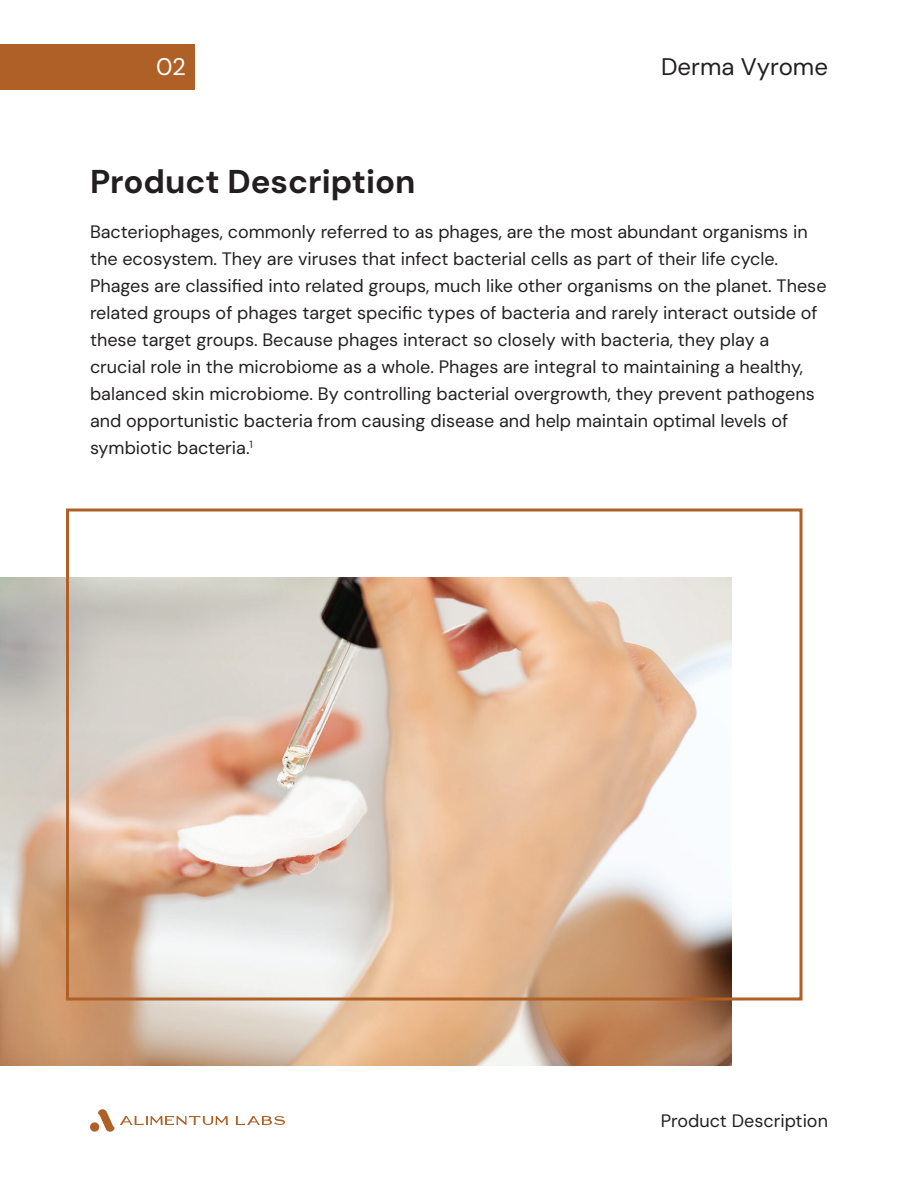
<style>
.page{position:relative;width:918px;height:1188px;background:#fff}
.page>*{position:absolute;margin:0;border:0;box-sizing:border-box;transform-origin:0 0}
.t1{font:700 33px "DM Sans";color:#231f20}
.t2{font:24px "DM Sans";color:#231f20}
.t3{font:24px "DM Sans";color:#fff}
.t4{font:18px/27px "DM Sans";color:#231f20}
</style>
<div class="page">
<hr style="left:0;top:45px;width:918px;height:1px;background:#7ec241">
<hr style="left:0;top:90px;width:918px;height:1px;background:#7ec241">
<hr style="left:0;top:1143px;width:918px;height:1px;background:#7ec241">
<hr style="left:0;top:1098px;width:918px;height:1px;background:#7ec241">
<hr style="left:90px;top:0;width:1px;height:1188px;background:#7ec241">
<hr style="left:828px;top:0;width:1px;height:1188px;background:#7ec241">
<div style="left:0;top:45px;width:195px;height:45px;background:#ae6026"></div>
<svg style="left:90px;top:1109px;width:195px;height:23px"></svg>
<img style="left:0;top:578px;width:732px;height:487px">
<div style="left:66px;top:508px;width:736px;height:492px;border:3px solid #ae6026"></div>
<h2 class="t3" style="left:156px;top:51px;width:31px">02</h2>
<h2 class="t2" style="left:661px;top:51px;width:168px">Derma Vyrome</h2>
<h1 class="t1" style="left:90px;top:161px;width:327px">Product Description</h1>
<p class="t4" style="left:90px;top:218px;width:738px">Bacteriophages, commonly referred to as phages, are the most abundant organisms in the ecosystem. They are viruses that infect bacterial cells as part of their life cycle.<br>Phages are classified into related groups, much like other organisms on the planet. These related groups of phages target specific types of bacteria and rarely interact outside of these target groups. Because phages interact so closely with bacteria, they play a crucial role in the microbiome as a whole. Phages are integral to maintaining a healthy, balanced skin microbiome. By controlling bacterial overgrowth, they prevent pathogens and opportunistic bacteria from causing disease and help maintain optimal levels of symbiotic bacteria.<sup>1</sup></p>
<p class="t4" style="left:661px;top:1107px;width:169px">Product Description</p>
</div>
